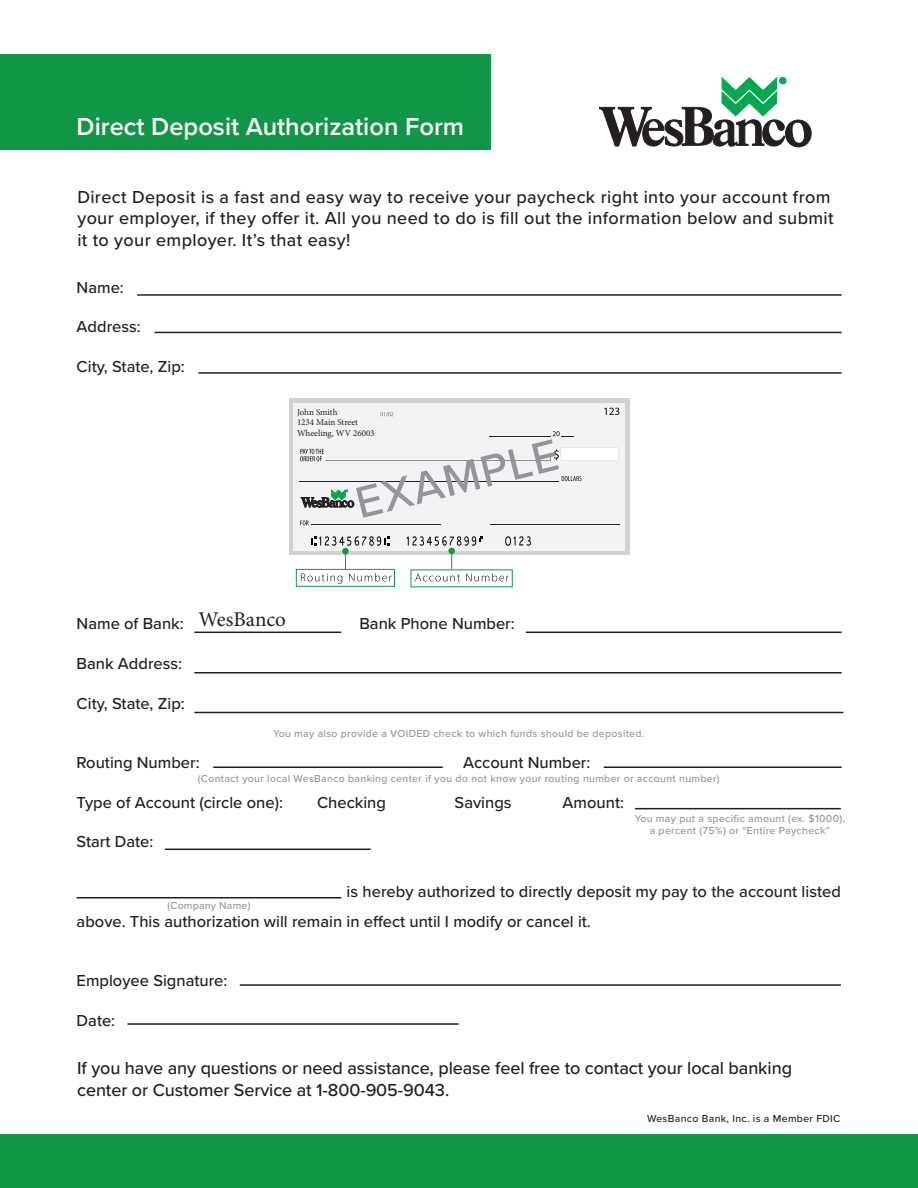
<style>
.page{position:relative;width:918px;height:1188px;background:#fff}
.page>*{position:absolute;margin:0;border:0;box-sizing:border-box;transform-origin:0 0}
.t1{font:500 45.9px "Proxima Nova";color:#939598}
.t2{font:600 25.5px "Proxima Nova";color:#fff}
.t3{font:21px "Minion Pro";color:#231f20}
.t4{font:500 18px/21.6px "Proxima Nova";letter-spacing:.02em;color:#231f20}
.t5{font:500 18px/21.6px "Proxima Nova";letter-spacing:-.005em;color:#231f20}
.t6{font:500 16.5px/30px "Proxima Nova";color:#231f20}
.t7{font:500 10.5px/12px "Proxima Nova";letter-spacing:.03em;color:#939598;text-align:center}
.t8{font:500 10.5px "Proxima Nova";letter-spacing:.03em;color:#231f20}
.t9{font:9px "Minion Pro";color:#231f20}
</style>
<div class="page">
<div style="left:0;top:54px;width:490px;height:96px;background:#109647"></div>
<svg style="left:599px;top:77px;width:213px;height:70px"></svg>
<hr style="left:137px;top:294px;width:705px;height:2px;background:#231f20">
<hr style="left:198px;top:372px;width:644px;height:2px;background:#231f20">
<hr style="left:154px;top:332px;width:688px;height:1px;background:#231f20">
<hr style="left:194px;top:632px;width:147px;height:1px;background:#231f20">
<hr style="left:604px;top:766px;width:238px;height:2px;background:#231f20">
<hr style="left:213px;top:767px;width:230px;height:1px;background:#231f20">
<hr style="left:77px;top:897px;width:264px;height:1px;background:#231f20">
<hr style="left:240px;top:984px;width:601px;height:2px;background:#231f20">
<hr style="left:127px;top:1023px;width:332px;height:2px;background:#231f20">
<div style="left:0;top:1134px;width:918px;height:54px;background:#109647"></div>
<div style="left:289px;top:398px;width:341px;height:157px;background:#d1d2d4"></div>
<div style="left:294px;top:403px;width:331px;height:147px;background:#f2f3f4"></div>
<svg style="left:604px;top:408px;width:15px;height:7px"></svg>
<svg style="left:300px;top:520px;width:9px;height:6px"></svg>
<svg style="left:562px;top:476px;width:20px;height:5px"></svg>
<svg style="left:300px;top:449px;width:259px;height:12px"></svg>
<hr style="left:300px;top:481px;width:259px;height:1px;background:#231f20">
<hr style="left:311px;top:525px;width:129px;height:1px;background:#231f20">
<hr style="left:490px;top:525px;width:129px;height:1px;background:#231f20">
<hr style="left:490px;top:436px;width:61px;height:1px;background:#231f20">
<svg style="left:553px;top:431px;width:21px;height:6px"></svg>
<div style="left:561px;top:447px;width:58px;height:14px;background:#e6e7e9"></div>
<div style="left:562px;top:448px;width:56px;height:12px;background:#fff"></div>
<svg style="left:505px;top:536px;width:26px;height:10px"></svg>
<svg style="left:311px;top:536px;width:78px;height:10px"></svg>
<svg style="left:407px;top:536px;width:76px;height:10px"></svg>
<svg style="left:381px;top:412px;width:12px;height:4px"></svg>
<div style="left:342px;top:548px;width:7px;height:6px;background:#109647;border-radius:50%"></div>
<svg style="left:466px;top:573px;width:43px;height:8px"></svg>
<svg style="left:301px;top:554px;width:91px;height:30px"></svg>
<div style="left:448px;top:548px;width:7px;height:6px;background:#109647;border-radius:50%"></div>
<svg style="left:415px;top:554px;width:45px;height:27px"></svg>
<div style="left:296px;top:569px;width:99px;height:18px;border:1px solid #109647"></div>
<svg style="left:301px;top:490px;width:53px;height:18px"></svg>
<hr style="left:194px;top:672px;width:648px;height:2px;background:#231f20">
<hr style="left:194px;top:712px;width:649px;height:1px;background:#231f20">
<hr style="left:526px;top:632px;width:316px;height:1px;background:#231f20">
<hr style="left:635px;top:808px;width:206px;height:1px;background:#231f20">
<hr style="left:165px;top:849px;width:206px;height:1px;background:#231f20">
<p class="t2" style="left:77px;top:107px;width:389px">Direct Deposit Authorization Form</p>
<p class="t4" style="left:77px;top:185px;width:758px">Direct Deposit is a fast and easy way to receive your paycheck right into your account from your employer, if they offer it. All you need to do is fill out the information below and submit it to your employer. It’s that easy!</p>
<p class="t6" style="left:77px;top:272px;width:49px">Name:</p>
<p class="t6" style="left:77px;top:311px;width:66px">Address:</p>
<p class="t6" style="left:77px;top:351px;width:110px">City, State, Zip:</p>
<p class="t9" style="left:297px;top:406px;width:42px">John Smith</p>
<p class="t9" style="left:297px;top:417px;width:63px">1234 Main Street</p>
<p class="t9" style="left:297px;top:427px;width:79px">Wheeling, WV 26003</p>
<p class="t1" style="left:348px;top:471px;width:209px;rotate:-14deg">EXAMPLE</p>
<p class="t3" style="left:198px;top:606px;width:89px">WesBanco</p>
<p class="t6" style="left:77px;top:608px;width:109px">Name of Bank:</p>
<p class="t6" style="left:359px;top:608px;width:157px">Bank Phone Number:</p>
<p class="t6" style="left:77px;top:648px;width:107px">Bank Address:</p>
<p class="t6" style="left:77px;top:688px;width:110px">City, State, Zip:</p>
<p class="t7" style="left:273px;top:727px;width:373px">You may also provide a VOIDED check to which funds should be deposited.</p>
<p class="t6" style="left:77px;top:747px;width:125px">Routing Number:</p>
<p class="t6" style="left:463px;top:747px;width:129px">Account Number:</p>
<p class="t6" style="left:77px;top:787px;width:208px">Type of Account (circle one):</p>
<p class="t6" style="left:317px;top:787px;width:71px">Checking</p>
<p class="t6" style="left:455px;top:787px;width:59px">Savings</p>
<p class="t6" style="left:563px;top:787px;width:63px">Amount:</p>
<p class="t6" style="left:77px;top:826px;width:78px">Start Date:</p>
<p class="t6" style="left:77px;top:876px;width:766px;text-indent:270px">is hereby authorized to directly deposit my pay to the account listed above. This authorization will remain in effect until I modify or cancel it.</p>
<p class="t7" style="left:198px;top:772px;width:523px">(Contact your local WesBanco banking center if you do not know your routing number or account number)</p>
<p class="t7" style="left:635px;top:812px;width:212px">You may put a specific amount (ex. $1000), a percent (75%) or “Entire Paycheck”</p>
<p class="t7" style="left:167px;top:899px;width:84px">(Company Name)</p>
<p class="t6" style="left:77px;top:965px;width:152px">Employee Signature:</p>
<p class="t6" style="left:77px;top:1005px;width:40px">Date:</p>
<p class="t5" style="left:77px;top:1057px;width:716px">If you have any questions or need assistance, please feel free to contact your local banking center or Customer Service at 1-800-905-9043.</p>
<p class="t8" style="left:647px;top:1110px;width:195px">WesBanco Bank, Inc. is a Member FDIC</p>
</div>
